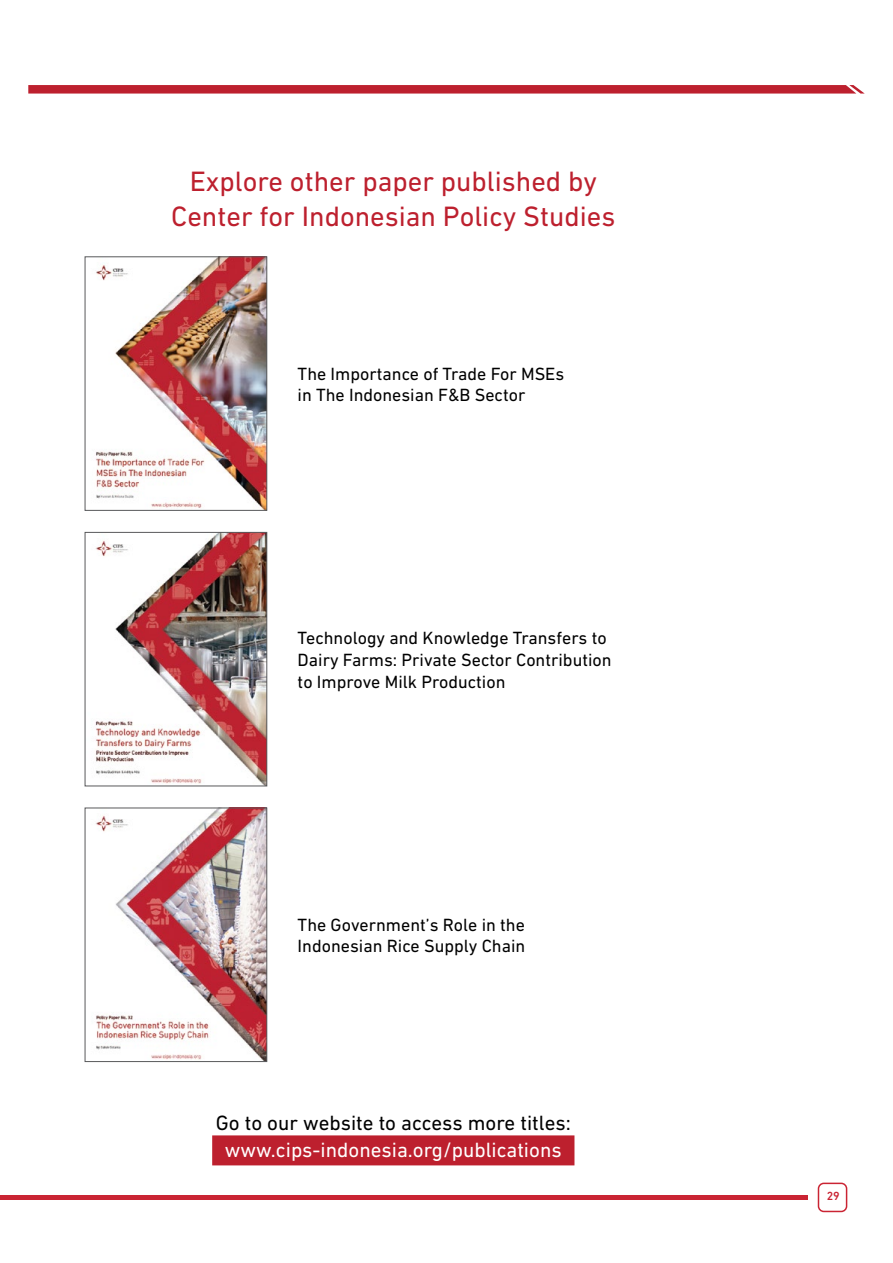
<style>
.page{position:relative;width:893px;height:1263px;background:#fff}
.page>*{position:absolute;margin:0;border:0;box-sizing:border-box;transform-origin:0 0}
.t1{font:28.5px/34.5px "DIN Next LT Pro";color:#bd202e;text-align:center}
.t2{font:21px "DIN Next LT Pro";color:#fff}
.t3{font:21px "DIN Next LT Pro";color:#000}
.t4{font:18px/21.6px "DIN Next LT Pro";color:#000}
.t5{font:500 12px "DIN Next LT Pro";color:#ca2433}
</style>
<div class="page">
<img style="left:96px;top:810px;width:169px;height:250px">
<div style="left:85px;top:808px;width:182px;height:254px;border:1px solid #58595b"></div>
<img style="left:96px;top:258px;width:169px;height:251px">
<div style="left:85px;top:256px;width:182px;height:255px;border:1px solid #58595b"></div>
<img style="left:95px;top:534px;width:170px;height:250px">
<div style="left:85px;top:532px;width:182px;height:254px;border:1px solid #58595b"></div>
<div style="left:212px;top:1135px;width:362px;height:30px;background:#bd202e"></div>
<svg style="left:28px;top:85px;width:837px;height:9px;background:#c12e3b"></svg>
<hr style="left:0;top:1195px;width:808px;height:4px;background:#ca2433">
<div style="left:818px;top:1182px;width:29px;height:30px;border:2px solid #ca2433;border-radius:5px"></div>
<h1 class="t1" style="left:171px;top:164px;width:446px">Explore other paper published by<br>Center for Indonesian Policy Studies</h1>
<p class="t4" style="left:298px;top:362px;width:268px">The Importance of Trade For MSEs in The Indonesian F&amp;B Sector</p>
<p class="t4" style="left:298px;top:627px;width:315px">Technology and Knowledge Transfers to<br>Dairy Farms: Private Sector Contribution to Improve Milk Production</p>
<p class="t4" style="left:298px;top:913px;width:229px">The Government’s Role in the<br>Indonesian Rice Supply Chain</p>
<p class="t3" style="left:216px;top:1110px;width:356px">Go to our website to access more titles:</p>
<p class="t2" style="left:225px;top:1137px;width:338px">www.cips-indonesia.org/publications</p>
<p class="t5" style="left:827px;top:1189px;width:15px">29</p>
</div>
